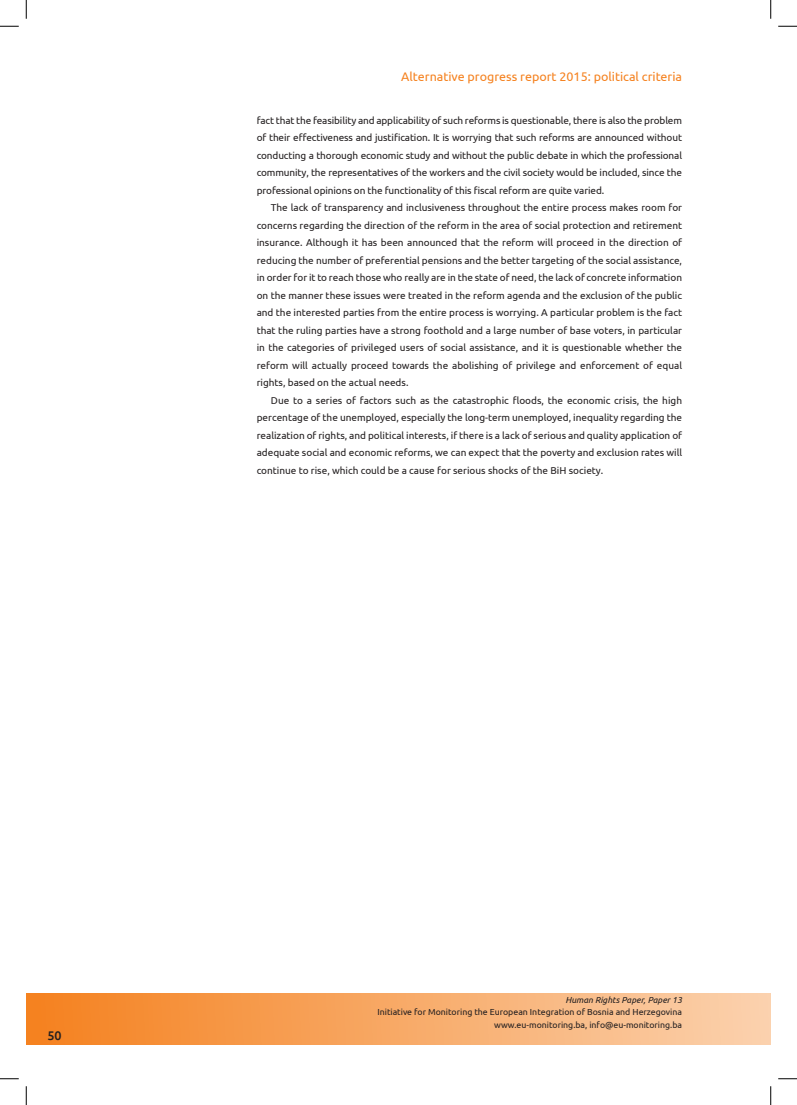
<style>
.page{position:relative;width:797px;height:1105px;background:#fff}
.page>*{position:absolute;margin:0;border:0;box-sizing:border-box;transform-origin:0 0}
.t1{font:12.5px "Ubuntu";color:#f58220}
.t2{font:500 12.5px "Ubuntu";color:#231f20}
.t3{font:10px/17.5px "Ubuntu";color:#231f20;text-align:justify}
.t4{font:8.75px/12.5px "Ubuntu";color:#231f20;text-align:right}
.t5{font:italic 8.75px "Ubuntu";color:#231f20}
</style>
<div class="page">
<div style="left:26px;top:993px;width:744px;height:52px;background:linear-gradient(to right,#f5811e,#fbd2af)"></div>
<svg style="left:0;top:25px;width:19px;height:2px"></svg>
<svg style="left:778px;top:25px;width:19px;height:2px"></svg>
<svg style="left:0;top:1078px;width:19px;height:1px"></svg>
<svg style="left:778px;top:1078px;width:19px;height:1px"></svg>
<svg style="left:25px;top:0;width:2px;height:19px"></svg>
<svg style="left:25px;top:1086px;width:2px;height:19px"></svg>
<svg style="left:770px;top:0;width:1px;height:19px"></svg>
<svg style="left:770px;top:1086px;width:1px;height:19px"></svg>
<p class="t1" style="left:401px;top:69px;width:282px">Alternative progress report 2015: political criteria</p>
<p class="t3" style="left:257px;top:111px;width:427px">fact that the feasibility and applicability of such reforms is questionable, there is also the problem of their effectiveness and justification. It is worrying that such reforms are announced without conducting a thorough economic study and without the public debate in which the professional community, the representatives of the workers and the civil society would be included, since the professional opinions on the functionality of this fiscal reform are quite varied.</p>
<p class="t3" style="left:257px;top:199px;width:427px;text-indent:14px">The lack of transparency and inclusiveness throughout the entire process makes room for concerns regarding the direction of the reform in the area of social protection and retirement insurance. Although it has been announced that the reform will proceed in the direction of reducing the number of preferential pensions and the better targeting of the social assistance, in order for it to reach those who really are in the state of need, the lack of concrete information on the manner these issues were treated in the reform agenda and the exclusion of the public and the interested parties from the entire process is worrying. A particular problem is the fact that the ruling parties have a strong foothold and a large number of base voters, in particular in the categories of privileged users of social assistance, and it is questionable whether the reform will actually proceed towards the abolishing of privilege and enforcement of equal rights, based on the actual needs.</p>
<p class="t3" style="left:257px;top:391px;width:427px;text-indent:14px">Due to a series of factors such as the catastrophic floods, the economic crisis, the high percentage of the unemployed, especially the long-term unemployed, inequality regarding the realization of rights, and political interests, if there is a lack of serious and quality application of adequate social and economic reforms, we can expect that the poverty and exclusion rates will continue to rise, which could be a cause for serious shocks of the BiH society.</p>
<p class="t2" style="left:47px;top:1028px;width:16px">50</p>
<p class="t5" style="left:565px;top:994px;width:118px">Human Rights Paper, Paper 13</p>
<p class="t4" style="left:377px;top:1005px;width:306px">Initiative for Monitoring the European Integration of Bosnia and Herzegovina www.eu-monitoring.ba, info@eu-monitoring.ba</p>
</div>
